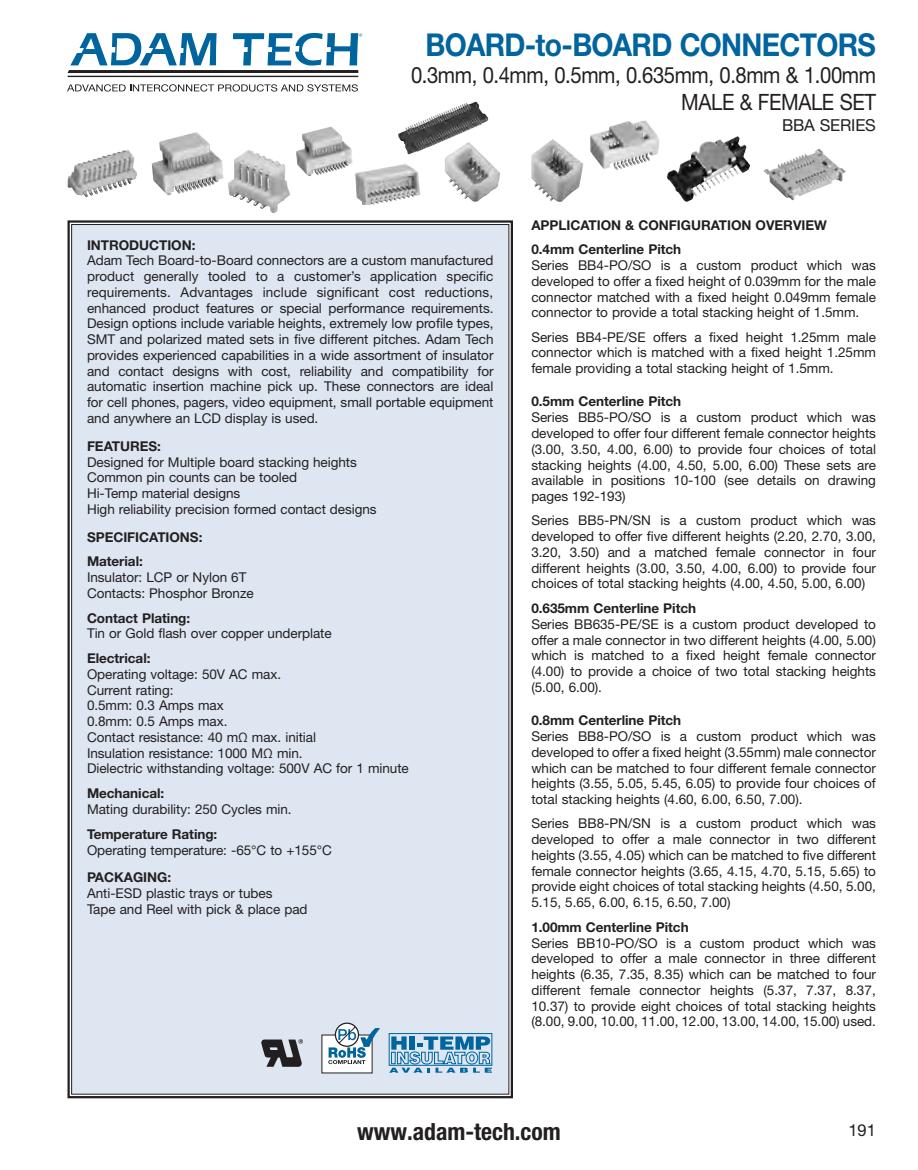
<style>
.page{position:relative;width:918px;height:1170px;background:#fff}
.page>*{position:absolute;margin:0;border:0;box-sizing:border-box;transform-origin:0 0}
.Page_head{font:700 31.5px "Helvetica Neue LT Std";letter-spacing:-.025em;color:#00649e;scale:.9 1}
.t1{font:700 condensed 23.7px "Helvetica Neue LT Std";color:#231f20}
.Page_Subhead{font:22.5px/27px "Helvetica Neue LT Std";letter-spacing:-.02em;color:#231f20;text-align:right;scale:.9 1}
.Page_Tertiary_head{font:16.5px "Helvetica Neue LT Std";letter-spacing:-.01em;color:#231f20}
.Section_text{font:13.5px/15.8px "Helvetica Neue LT Std";letter-spacing:-.005em;color:#231f20;text-align:justify}
.Section_subheader{font:700 13.5px "Helvetica Neue LT Std";letter-spacing:-.005em;color:#231f20}
.Section_header{font:700 13.5px "Helvetica Neue LT Std";letter-spacing:-.005em;color:#231f20}
.t2{font:6.6px "Myriad";color:#00649e}
</style>
<div class="page">
<hr style="left:68px;top:76px;width:290px;height:1px;background:#231f20">
<svg style="left:68px;top:33px;width:290px;height:40px"></svg>
<svg style="left:67px;top:84px;width:291px;height:8px"></svg>
<div style="left:67px;top:220px;width:446px;height:879px;background:#dde6f1"></div>
<div style="left:322px;top:1034px;width:50px;height:38px;background:#fff"></div>
<div style="left:335px;top:1022px;width:24px;height:24px;border:1px solid #231f20;border-radius:50%"></div>
<svg style="left:328px;top:1025px;width:52px;height:45px"></svg>
<div style="left:389px;top:1033px;width:103px;height:32px;border:1px solid #00649e"></div>
<svg style="left:389px;top:1036px;width:103px;height:36px;background:#7cadcc"></svg>
<svg style="left:261px;top:1039px;width:42px;height:27px"></svg>
<img style="left:228px;top:150px;width:62px;height:63px">
<img style="left:531px;top:139px;width:53px;height:63px">
<img style="left:445px;top:142px;width:55px;height:60px">
<img style="left:355px;top:164px;width:65px;height:41px">
<img style="left:296px;top:126px;width:56px;height:50px">
<img style="left:67px;top:150px;width:61px;height:47px">
<img style="left:152px;top:132px;width:71px;height:63px">
<img style="left:398px;top:101px;width:78px;height:40px">
<img style="left:590px;top:120px;width:69px;height:50px">
<img style="left:764px;top:149px;width:82px;height:51px">
<img style="left:667px;top:136px;width:83px;height:66px">
<p class="t2" style="left:359px;top:32px;width:5px">®</p>
<p class="Page_head" style="left:425px;top:25px;width:502px">BOARD-to-BOARD CONNECTORS</p>
<p class="Page_Subhead" style="left:411px;top:61px;width:518px">0.3mm, 0.4mm, 0.5mm, 0.635mm, 0.8mm &amp; 1.00mm<br>MALE &amp; FEMALE SET</p>
<p class="Page_Tertiary_head" style="left:782px;top:115px;width:95px">BBA SERIES</p>
<p class="Section_header" style="left:87px;top:236px;width:110px">INTRODUCTION:</p>
<p class="Section_text" style="left:87px;top:252px;width:408px">Adam Tech Board-to-Board connectors are a custom manufactured product generally tooled to a customer’s application specific requirements. Advantages include significant cost reductions, enhanced product features or special performance requirements.<br>Design options include variable heights, extremely low profile types, SMT and polarized mated sets in five different pitches. Adam Tech provides experienced capabilities in a wide assortment of insulator and contact designs with cost, reliability and compatibility for automatic insertion machine pick up. These connectors are ideal for cell phones, pagers, video equipment, small portable equipment and anywhere an LCD display is used.</p>
<p class="Section_header" style="left:87px;top:437px;width:75px">FEATURES:</p>
<p class="Section_text" style="left:87px;top:453px;width:271px">Designed for Multiple board stacking heights</p>
<p class="Section_text" style="left:87px;top:469px;width:212px">Common pin counts can be tooled</p>
<p class="Section_text" style="left:87px;top:485px;width:155px">Hi-Temp material designs</p>
<p class="Section_text" style="left:87px;top:501px;width:291px">High reliability precision formed contact designs</p>
<p class="Section_header" style="left:87px;top:528px;width:117px">SPECIFICATIONS:</p>
<p class="Section_subheader" style="left:87px;top:553px;width:57px">Material:</p>
<p class="Section_text" style="left:87px;top:569px;width:161px">Insulator: LCP or Nylon 6T</p>
<p class="Section_text" style="left:87px;top:585px;width:168px">Contacts: Phosphor Bronze</p>
<p class="Section_subheader" style="left:87px;top:609px;width:105px">Contact Plating:</p>
<p class="Section_text" style="left:87px;top:625px;width:246px">Tin or Gold flash over copper underplate</p>
<p class="Section_subheader" style="left:87px;top:650px;width:65px">Electrical:</p>
<p class="Section_text" style="left:87px;top:666px;width:196px">Operating voltage: 50V AC max.</p>
<p class="Section_text" style="left:87px;top:681px;width:88px">Current rating:</p>
<p class="Section_text" style="left:87px;top:697px;width:138px">0.5mm: 0.3 Amps max</p>
<p class="Section_text" style="left:87px;top:713px;width:142px">0.8mm: 0.5 Amps max.</p>
<p class="Section_text" style="left:87px;top:729px;width:231px">Contact resistance: 40 mΩ max. initial</p>
<p class="Section_text" style="left:87px;top:744px;width:217px">Insulation resistance: 1000 MΩ min.</p>
<p class="Section_text" style="left:87px;top:760px;width:323px">Dielectric withstanding voltage: 500V AC for 1 minute</p>
<p class="Section_subheader" style="left:87px;top:785px;width:79px">Mechanical:</p>
<p class="Section_text" style="left:87px;top:801px;width:206px">Mating durability: 250 Cycles min.</p>
<p class="Section_subheader" style="left:87px;top:825px;width:132px">Temperature Rating:</p>
<p class="Section_text" style="left:87px;top:841px;width:246px">Operating temperature: -65°C to +155°C</p>
<p class="Section_header" style="left:87px;top:869px;width:86px">PACKAGING:</p>
<p class="Section_text" style="left:87px;top:885px;width:187px">Anti-ESD plastic trays or tubes</p>
<p class="Section_text" style="left:87px;top:900px;width:222px">Tape and Reel with pick &amp; place pad</p>
<p class="Section_header" style="left:531px;top:216px;width:297px">APPLICATION &amp; CONFIGURATION OVERVIEW</p>
<p class="Section_subheader" style="left:531px;top:241px;width:151px">0.4mm Centerline Pitch</p>
<p class="Section_text" style="left:531px;top:257px;width:346px">Series BB4-PO/SO is a custom product which was developed to offer a fixed height of 0.039mm for the male connector matched with a fixed height 0.049mm female connector to provide a total stacking height of 1.5mm.</p>
<p class="Section_text" style="left:531px;top:329px;width:346px">Series BB4-PE/SE offers a fixed height 1.25mm male connector which is matched with a fixed height 1.25mm female providing a total stacking height of 1.5mm.</p>
<p class="Section_subheader" style="left:531px;top:393px;width:151px">0.5mm Centerline Pitch</p>
<p class="Section_text" style="left:531px;top:409px;width:346px">Series BB5-PO/SO is a custom product which was developed to offer four different female connector heights (3.00, 3.50, 4.00, 6.00) to provide four choices of total stacking heights (4.00, 4.50, 5.00, 6.00) These sets are available in positions 10-100 (see details on drawing pages 192-193)</p>
<p class="Section_text" style="left:531px;top:512px;width:346px">Series BB5-PN/SN is a custom product which was developed to offer five different heights (2.20, 2.70, 3.00, 3.20, 3.50) and a matched female connector in four different heights (3.00, 3.50, 4.00, 6.00) to provide four choices of total stacking heights (4.00, 4.50, 5.00, 6.00)</p>
<p class="Section_subheader" style="left:531px;top:600px;width:166px">0.635mm Centerline Pitch</p>
<p class="Section_text" style="left:531px;top:616px;width:346px">Series BB635-PE/SE is a custom product developed to offer a male connector in two different heights (4.00, 5.00) which is matched to a fixed height female connector (4.00) to provide a choice of two total stacking heights (5.00, 6.00).</p>
<p class="Section_subheader" style="left:531px;top:712px;width:151px">0.8mm Centerline Pitch</p>
<p class="Section_text" style="left:531px;top:728px;width:346px">Series BB8-PO/SO is a custom product which was developed to offer a fixed height (3.55mm) male connector which can be matched to four different female connector heights (3.55, 5.05, 5.45, 6.05) to provide four choices of total stacking heights (4.60, 6.00, 6.50, 7.00).</p>
<p class="Section_text" style="left:531px;top:815px;width:346px">Series BB8-PN/SN is a custom product which was developed to offer a male connector in two different heights (3.55, 4.05) which can be matched to five different female connector heights (3.65, 4.15, 4.70, 5.15, 5.65) to provide eight choices of total stacking heights (4.50, 5.00, 5.15, 5.65, 6.00, 6.15, 6.50, 7.00)</p>
<p class="Section_subheader" style="left:531px;top:918px;width:159px">1.00mm Centerline Pitch</p>
<p class="Section_text" style="left:531px;top:934px;width:346px">Series BB10-PO/SO is a custom product which was developed to offer a male connector in three different heights (6.35, 7.35, 8.35) which can be matched to four different female connector heights (5.37, 7.37, 8.37, 10.37) to provide eight choices of total stacking heights (8.00, 9.00, 10.00, 11.00, 12.00, 13.00, 14.00, 15.00) used.</p>
<h2 class="t1" style="left:357px;top:1117px;width:205px">www.adam-tech.com</h2>
<p class="Page_Tertiary_head" style="left:848px;top:1119px;width:29px">191</p>
</div>
